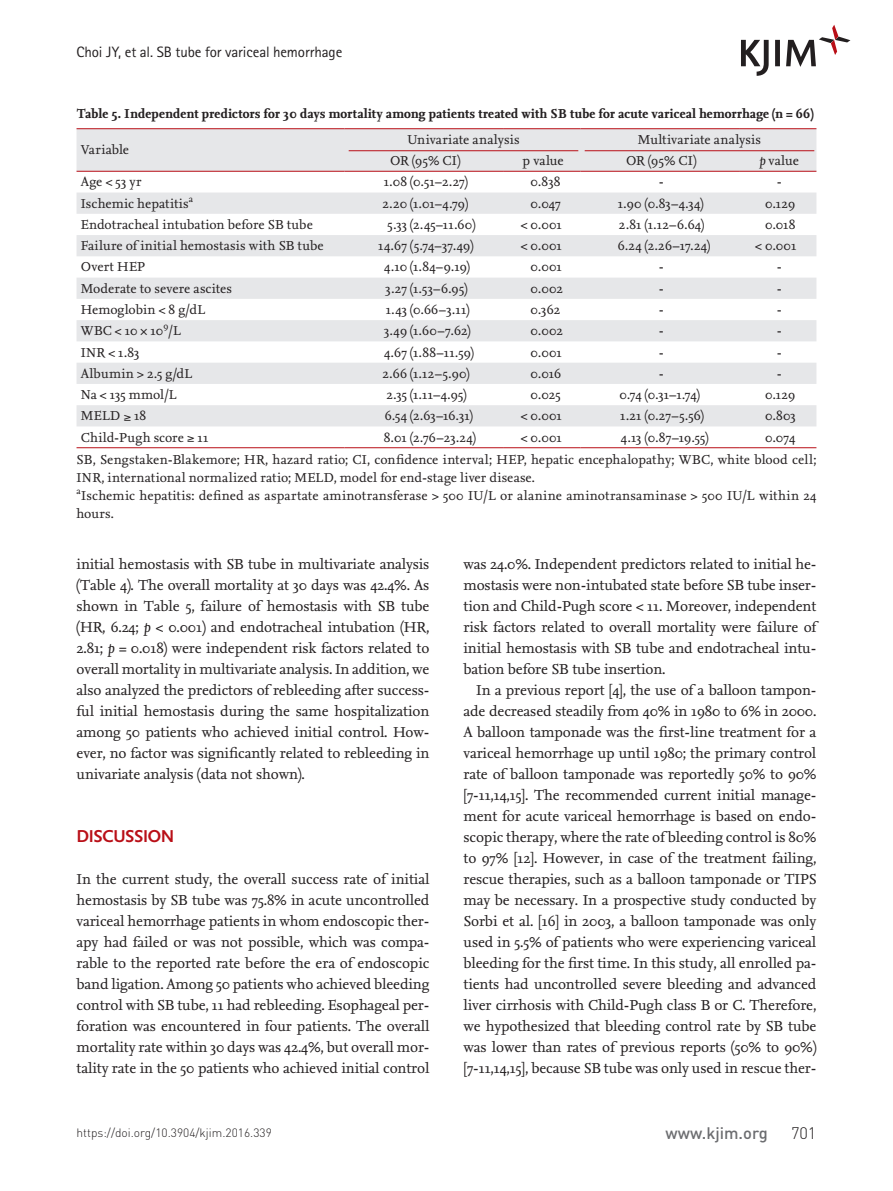
<style>
.page{position:relative;width:893px;height:1191px;background:#fff}
.page>*{position:absolute;margin:0;border:0;box-sizing:border-box;transform-origin:0 0}
.제목1{font:700 18px "Nexus Sans";letter-spacing:-.015em;color:#b90f17}
.t1{font:500 16.5px "DIN Pro";color:#6c6d70}
.t2{font:300 16.5px "DIN Pro";color:#231f20}
.제목밑본문{font:15px/21px "Nexus Serif";letter-spacing:-.01em;color:#231f20;text-align:justify}
.들였쓰기_본문{font:15px/21px "Nexus Serif";letter-spacing:-.01em;color:#231f20;text-align:justify}
.t3{font:15px "Rotis Sans Serif Std";letter-spacing:-.01em;color:#231f20}
.테이블{font:13.5px/18px "Nexus Serif";letter-spacing:.01em;color:#231f20}
.테이블제목{font:700 13.5px "Nexus Serif";color:#231f20}
.테이블-2{font:13.5px "Nexus Serif";letter-spacing:-.01em;color:#231f20}
.t4{font:300 12px "DIN Pro";color:#231f20}
.s1{font-style:italic}
</style>
<div class="page">
<svg style="left:741px;top:25px;width:109px;height:51px"></svg>
<svg style="left:77px;top:129px;width:739px;height:297px;fill:#e6e7e9"></svg>
<hr style="left:77px;top:128px;width:267px;height:1px;background:#b90f17">
<hr style="left:344px;top:128px;width:160px;height:1px;background:#b90f17">
<hr style="left:504px;top:128px;width:76px;height:1px;background:#b90f17">
<hr style="left:580px;top:128px;width:160px;height:1px;background:#b90f17">
<hr style="left:740px;top:128px;width:76px;height:1px;background:#b90f17">
<hr style="left:77px;top:171px;width:267px;height:1px;background:#b90f17">
<hr style="left:344px;top:171px;width:160px;height:1px;background:#b90f17">
<hr style="left:504px;top:171px;width:76px;height:1px;background:#b90f17">
<hr style="left:580px;top:171px;width:160px;height:1px;background:#b90f17">
<hr style="left:740px;top:171px;width:76px;height:1px;background:#b90f17">
<hr style="left:77px;top:447px;width:267px;height:1px;background:#b90f17">
<hr style="left:344px;top:447px;width:160px;height:1px;background:#b90f17">
<hr style="left:504px;top:447px;width:76px;height:1px;background:#b90f17">
<hr style="left:580px;top:447px;width:160px;height:1px;background:#b90f17">
<hr style="left:740px;top:447px;width:76px;height:1px;background:#b90f17">
<hr style="left:349px;top:150px;width:229px;height:1px;background:#b90f17">
<hr style="left:585px;top:150px;width:229px;height:1px;background:#b90f17">
<p class="t3" style="left:77px;top:43px;width:267px">Choi JY, et al. SB tube for variceal hemorrhage</p>
<p class="테이블제목" style="left:77px;top:104px;width:739px">Table 5. Independent predictors for 30 days mortality among patients treated with SB tube for acute variceal hemorrhage (n = 66)</p>
<p class="테이블" style="left:81px;top:141px;width:50px">Variable</p>
<p class="테이블" style="left:407px;top:130px;width:114px">Univariate analysis</p>
<p class="테이블" style="left:638px;top:130px;width:125px">Multivariate analysis</p>
<p class="테이블" style="left:390px;top:151px;width:72px">OR (95% CI)</p>
<p class="테이블" style="left:523px;top:151px;width:43px">p value</p>
<p class="테이블" style="left:626px;top:151px;width:72px">OR (95% CI)</p>
<p class="테이블" style="left:759px;top:151px;width:41px"><span class="s1">p</span> value</p>
<p class="테이블" style="left:81px;top:173px;width:62px">Age &lt; 53 yr</p>
<p class="테이블" style="left:384px;top:173px;width:86px">1.08 (0.51–2.27)</p>
<p class="테이블" style="left:530px;top:173px;width:31px">0.838</p>
<p class="테이블" style="left:659px;top:173px;width:7px">-</p>
<p class="테이블" style="left:777px;top:173px;width:7px">-</p>
<p class="테이블" style="left:81px;top:194px;width:114px">Ischemic hepatitis<sup>a</sup></p>
<p class="테이블" style="left:382px;top:194px;width:87px">2.20 (1.01–4.79)</p>
<p class="테이블" style="left:530px;top:194px;width:32px">0.047</p>
<p class="테이블" style="left:618px;top:194px;width:87px">1.90 (0.83–4.34)</p>
<p class="테이블" style="left:765px;top:194px;width:32px">0.129</p>
<p class="테이블" style="left:81px;top:215px;width:234px">Endotracheal intubation before SB tube</p>
<p class="테이블" style="left:387px;top:215px;width:89px">5.33 (2.45–11.60)</p>
<p class="테이블" style="left:521px;top:215px;width:43px">&lt; 0.001</p>
<p class="테이블" style="left:619px;top:215px;width:87px">2.81 (1.12–6.64)</p>
<p class="테이블" style="left:765px;top:215px;width:32px">0.018</p>
<p class="테이블" style="left:81px;top:236px;width:245px">Failure of initial hemostasis with SB tube</p>
<p class="테이블" style="left:378px;top:236px;width:97px">14.67 (5.74–37.49)</p>
<p class="테이블" style="left:521px;top:236px;width:43px">&lt; 0.001</p>
<p class="테이블" style="left:618px;top:236px;width:94px">6.24 (2.26–17.24)</p>
<p class="테이블" style="left:755px;top:236px;width:43px">&lt; 0.001</p>
<p class="테이블" style="left:81px;top:258px;width:66px">Overt HEP</p>
<p class="테이블" style="left:384px;top:258px;width:87px">4.10 (1.84–9.19)</p>
<p class="테이블" style="left:530px;top:258px;width:33px">0.001</p>
<p class="테이블" style="left:659px;top:258px;width:7px">-</p>
<p class="테이블" style="left:777px;top:258px;width:7px">-</p>
<p class="테이블" style="left:81px;top:279px;width:153px">Moderate to severe ascites</p>
<p class="테이블" style="left:386px;top:279px;width:83px">3.27 (1.53–6.95)</p>
<p class="테이블" style="left:530px;top:279px;width:34px">0.002</p>
<p class="테이블" style="left:659px;top:279px;width:7px">-</p>
<p class="테이블" style="left:777px;top:279px;width:7px">-</p>
<p class="테이블" style="left:81px;top:300px;width:126px">Hemoglobin &lt; 8 g/dL</p>
<p class="테이블" style="left:386px;top:300px;width:85px">1.43 (0.66–3.11)</p>
<p class="테이블" style="left:530px;top:300px;width:31px">0.362</p>
<p class="테이블" style="left:659px;top:300px;width:7px">-</p>
<p class="테이블" style="left:777px;top:300px;width:7px">-</p>
<p class="테이블" style="left:81px;top:321px;width:102px">WBC &lt; 10 × 10<sup>9</sup>/L</p>
<p class="테이블" style="left:384px;top:321px;width:88px">3.49 (1.60–7.62)</p>
<p class="테이블" style="left:530px;top:321px;width:34px">0.002</p>
<p class="테이블" style="left:659px;top:321px;width:7px">-</p>
<p class="테이블" style="left:777px;top:321px;width:7px">-</p>
<p class="테이블" style="left:81px;top:343px;width:60px">INR &lt; 1.83</p>
<p class="테이블" style="left:384px;top:343px;width:91px">4.67 (1.88–11.59)</p>
<p class="테이블" style="left:530px;top:343px;width:33px">0.001</p>
<p class="테이블" style="left:659px;top:343px;width:7px">-</p>
<p class="테이블" style="left:777px;top:343px;width:7px">-</p>
<p class="테이블" style="left:81px;top:364px;width:113px">Albumin &gt; 2.5 g/dL</p>
<p class="테이블" style="left:383px;top:364px;width:89px">2.66 (1.12–5.90)</p>
<p class="테이블" style="left:530px;top:364px;width:32px">0.016</p>
<p class="테이블" style="left:659px;top:364px;width:7px">-</p>
<p class="테이블" style="left:777px;top:364px;width:7px">-</p>
<p class="테이블-2" style="left:81px;top:386px;width:97px">Na &lt; 135 mmol/L</p>
<p class="테이블" style="left:386px;top:385px;width:82px">2.35 (1.11–4.95)</p>
<p class="테이블" style="left:530px;top:385px;width:32px">0.025</p>
<p class="테이블" style="left:619px;top:385px;width:82px">0.74 (0.31–1.74)</p>
<p class="테이블" style="left:765px;top:385px;width:32px">0.129</p>
<p class="테이블" style="left:81px;top:407px;width:67px">MELD ≥ 18</p>
<p class="테이블" style="left:385px;top:407px;width:90px">6.54 (2.63–16.31)</p>
<p class="테이블" style="left:521px;top:407px;width:43px">&lt; 0.001</p>
<p class="테이블" style="left:620px;top:407px;width:85px">1.21 (0.27–5.56)</p>
<p class="테이블" style="left:765px;top:407px;width:32px">0.803</p>
<p class="테이블" style="left:81px;top:428px;width:129px">Child-Pugh score ≥ 11</p>
<p class="테이블" style="left:384px;top:428px;width:93px">8.01 (2.76–23.24)</p>
<p class="테이블" style="left:521px;top:428px;width:43px">&lt; 0.001</p>
<p class="테이블" style="left:621px;top:428px;width:89px">4.13 (0.87–19.55)</p>
<p class="테이블" style="left:765px;top:428px;width:32px">0.074</p>
<p class="테이블" style="left:77px;top:450px;width:741px">SB, Sengstaken-Blakemore; HR, hazard ratio; CI, confidence interval; HEP, hepatic encephalopathy; WBC, white blood cell;<br>INR, international normalized ratio; MELD, model for end-stage liver disease.</p>
<p class="테이블" style="left:77px;top:486px;width:741px"><sup>a</sup>Ischemic hepatitis: defined as aspartate aminotransferase &gt; 500 IU/L or alanine aminotransaminase &gt; 500 IU/L within 24 hours.</p>
<p class="제목밑본문" style="left:77px;top:553px;width:354px">initial hemostasis with SB tube in multivariate analysis (Table 4). The overall mortality at 30 days was 42.4%. As shown in Table 5, failure of hemostasis with SB tube (HR, 6.24; <span class="s1">p</span> &lt; 0.001) and endotracheal intubation (HR, 2.81; <span class="s1">p</span> = 0.018) were independent risk factors related to overall mortality in multivariate analysis. In addition, we also analyzed the predictors of rebleeding after success&shy;ful initial hemostasis during the same hospitalization among 50 patients who achieved initial control. How&shy;ever, no factor was significantly related to rebleeding in univariate analysis (data not shown).</p>
<p class="제목1" style="left:77px;top:824px;width:99px">DISCUSSION</p>
<p class="제목밑본문" style="left:77px;top:868px;width:354px">In the current study, the overall success rate of initial hemostasis by SB tube was 75.8% in acute uncontrolled variceal hemorrhage patients in whom endoscopic ther&shy;apy had failed or was not possible, which was compa&shy;rable to the reported rate before the era of endoscopic band ligation. Among 50 patients who achieved bleeding control with SB tube, 11 had rebleeding. Esophageal per&shy;foration was encountered in four patients. The overall mortality rate within 30 days was 42.4%, but overall mor&shy;tality rate in the 50 patients who achieved initial control</p>
<p class="제목밑본문" style="left:463px;top:553px;width:354px">was 24.0%. Independent predictors related to initial he&shy;mostasis were non-intubated state before SB tube inser&shy;tion and Child-Pugh score &lt; 11. Moreover, independent risk factors related to overall mortality were failure of initial hemostasis with SB tube and endotracheal intu&shy;bation before SB tube insertion.</p>
<p class="들였쓰기_본문" style="left:463px;top:679px;width:354px;text-indent:13px">In a previous report [4], the use of a balloon tampon&shy;ade decreased steadily from 40% in 1980 to 6% in 2000.<br>A balloon tamponade was the first-line treatment for a variceal hemorrhage up until 1980; the primary control rate of balloon tamponade was reportedly 50% to 90% [7-11,14,15]. The recommended current initial manage&shy;ment for acute variceal hemorrhage is based on endo&shy;scopic therapy, where the rate of bleeding control is 80% to 97% [12]. However, in case of the treatment failing, rescue therapies, such as a balloon tamponade or TIPS may be necessary. In a prospective study conducted by Sorbi et al. [16] in 2003, a balloon tamponade was only used in 5.5% of patients who were experiencing variceal bleeding for the first time. In this study, all enrolled pa&shy;tients had uncontrolled severe bleeding and advanced liver cirrhosis with Child-Pugh class B or C. Therefore, we hypothesized that bleeding control rate by SB tube was lower than rates of previous reports (50% to 90%) [7-11,14,15], because SB tube was only used in rescue ther-</p>
<p class="t4" style="left:77px;top:1124px;width:197px">https://doi.org/10.3904/kjim.2016.339</p>
<p class="t1" style="left:666px;top:1121px;width:104px">www.kjim.org</p>
<p class="t2" style="left:791px;top:1121px;width:27px">701</p>
</div>
